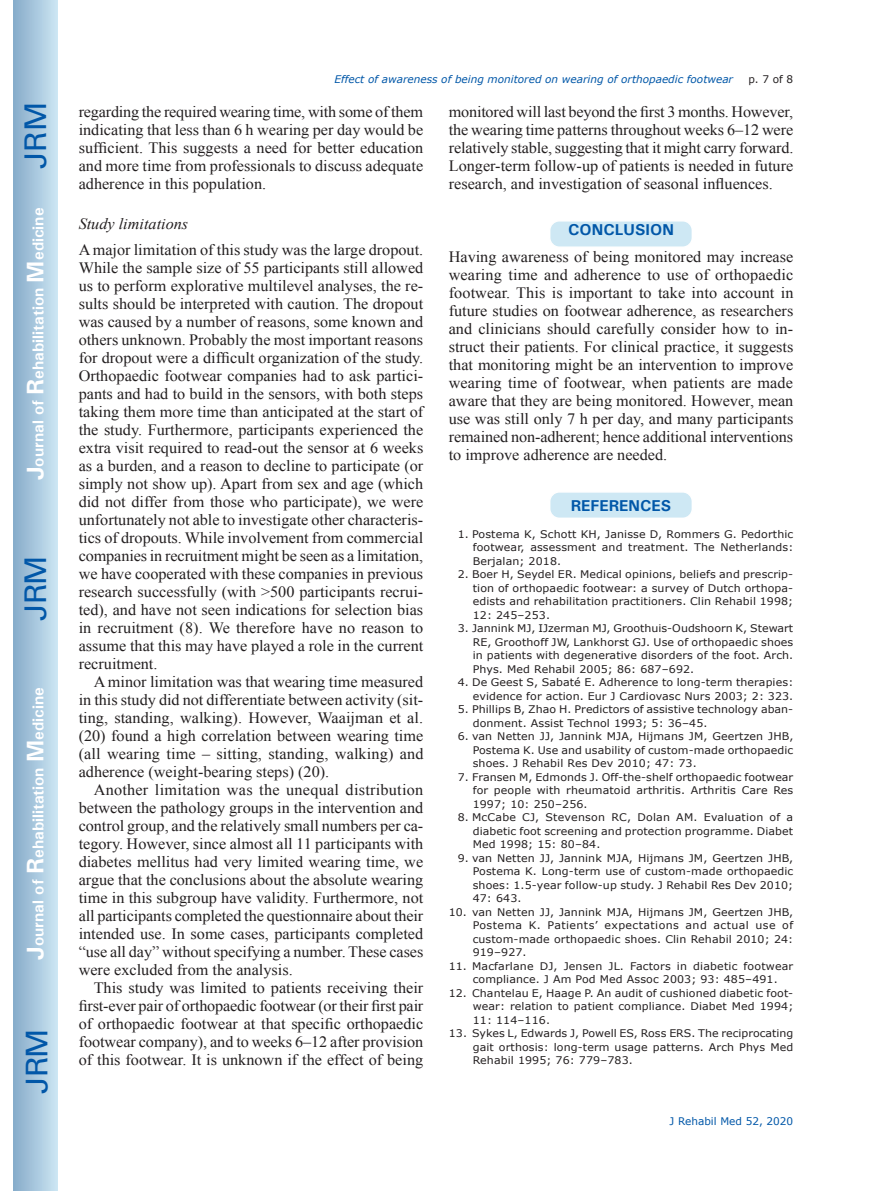
<style>
.page{position:relative;width:872px;height:1191px;background:#fff}
.page>*{position:absolute;margin:0;border:0;box-sizing:border-box;transform-origin:0 0}
.t1{font:30px "Univers";letter-spacing:-.03em;color:#0157a8}
.t2{font:15.75px/18px "Times New Roman";color:#231f20;text-align:justify}
.t3{font:700 15.75px "Univers";color:#fff}
.t4{font:700 15.75px "Univers";color:#0157a8}
.t5{font:italic 15.75px "Times New Roman";color:#231f20}
.t6{font:10.5px/13.5px "Verdana";letter-spacing:.01em;color:#231f20;text-align:justify;scale:1.05 1}
.t7{font:italic 10.5px "Verdana";color:#0157a8}
.t8{font:10.5px "Verdana";color:#0157a8}
.t9{font:10.5px "Verdana";letter-spacing:.01em;color:#231f20}
.s1{font-size:24px}
</style>
<div class="page">
<div style="left:14px;top:0;width:43px;height:1191px;background:linear-gradient(to right,#88acca,#cbe5f2)"></div>
<div style="left:549px;top:221px;width:143px;height:26px;background:#cee8f4;border-radius:10px"></div>
<div style="left:549px;top:220px;width:144px;height:28px;border:2px solid #fff;border-radius:10px"></div>
<div style="left:549px;top:492px;width:143px;height:26px;background:#cee8f4;border-radius:10px"></div>
<div style="left:549px;top:491px;width:144px;height:28px;border:2px solid #fff;border-radius:10px"></div>
<h1 class="t1" style="left:18px;top:169px;width:68px;rotate:-90deg">JRM</h1>
<p class="t3" style="left:28px;top:480px;width:274px;rotate:-90deg"><span class="s1">J</span>ournal of <span class="s1">R</span>ehabilitation <span class="s1">M</span>edicine</p>
<h1 class="t1" style="left:18px;top:620px;width:67px;rotate:-90deg">JRM</h1>
<p class="t3" style="left:28px;top:959px;width:274px;rotate:-90deg"><span class="s1">J</span>ournal of <span class="s1">R</span>ehabilitation <span class="s1">M</span>edicine</p>
<h1 class="t1" style="left:19px;top:1093px;width:67px;rotate:-90deg">JRM</h1>
<p class="t7" style="left:334px;top:72px;width:400px">Effect of awareness of being monitored on wearing of orthopaedic footwear</p>
<p class="t9" style="left:748px;top:72px;width:46px">p. 7 of 8</p>
<p class="t2" style="left:79px;top:103px;width:346px">regarding the required wearing time, with some of them indicating that less than 6 h wearing per day would be sufficient. This suggests a need for better education and more time from professionals to discuss adequate adherence in this population.</p>
<p class="t5" style="left:79px;top:213px;width:111px">Study limitations</p>
<p class="t2" style="left:79px;top:240px;width:346px">A major limitation of this study was the large dropout.<br>While the sample size of 55 participants still allowed us to perform explorative multilevel analyses, the re&shy;sults should be interpreted with caution. The dropout was caused by a number of reasons, some known and others unknown. Probably the most important reasons for dropout were a difficult organization of the study.<br>Orthopaedic footwear companies had to ask partici&shy;pants and had to build in the sensors, with both steps taking them more time than anticipated at the start of the study. Furthermore, participants experienced the extra visit required to read-out the sensor at 6 weeks as a burden, and a reason to decline to participate (or simply not show up). Apart from sex and age (which did not differ from those who participate), we were unfortunately not able to investigate other characteris&shy;tics of dropouts. While involvement from commercial companies in recruitment might be seen as a limitation, we have cooperated with these companies in previous research successfully (with &gt;500 participants recrui&shy;ted), and have not seen indications for selection bias in recruitment (8). We therefore have no reason to assume that this may have played a role in the current recruitment.</p>
<p class="t2" style="left:79px;top:672px;width:346px;text-indent:15px">A minor limitation was that wearing time measured in this study did not differentiate between activity (sit&shy;ting, standing, walking). However, Waaijman et al. (20) found a high correlation between wearing time (all wearing time – sitting, standing, walking) and adherence (weight-bearing steps) (20).</p>
<p class="t2" style="left:79px;top:780px;width:346px;text-indent:15px">Another limitation was the unequal distribution between the pathology groups in the intervention and control group, and the relatively small numbers per ca&shy;tegory. However, since almost all 11 participants with diabetes mellitus had very limited wearing time, we argue that the conclusions about the absolute wearing time in this subgroup have validity. Furthermore, not all participants completed the questionnaire about their intended use. In some cases, participants completed “use all day” without specifying a number. These cases were excluded from the analysis.</p>
<p class="t2" style="left:79px;top:978px;width:346px;text-indent:15px">This study was limited to patients receiving their first-ever pair of orthopaedic footwear (or their first pair of orthopaedic footwear at that specific orthopaedic footwear company), and to weeks 6–12 after provision of this footwear. It is unknown if the effect of being</p>
<p class="t2" style="left:449px;top:103px;width:346px">monitored will last beyond the first 3 months. However, the wearing time patterns throughout weeks 6–12 were relatively stable, suggesting that it might carry forward.<br>Longer-term follow-up of patients is needed in future research, and investigation of seasonal influences.</p>
<p class="t4" style="left:568px;top:220px;width:107px">CONCLUSION</p>
<p class="t2" style="left:449px;top:248px;width:346px">Having awareness of being monitored may increase wearing time and adherence to use of orthopaedic footwear. This is important to take into account in future studies on footwear adherence, as researchers and clinicians should carefully consider how to in&shy;struct their patients. For clinical practice, it suggests that monitoring might be an intervention to improve wearing time of footwear, when patients are made aware that they are being monitored. However, mean use was still only 7 h per day, and many participants remained non-adherent; hence additional interventions to improve adherence are needed.</p>
<p class="t4" style="left:571px;top:495px;width:102px">REFERENCES</p>
<p class="t6" style="left:473px;top:527px;width:307px;text-indent:-15px">1. Postema K, Schott KH, Janisse D, Rommers G. Pedorthic footwear, assessment and treatment. The Netherlands:<br>Berjalan; 2018.</p>
<p class="t6" style="left:473px;top:568px;width:307px;text-indent:-15px">2. Boer H, Seydel ER. Medical opinions, beliefs and prescrip&shy;tion of orthopaedic footwear: a survey of Dutch orthopa&shy;edists and rehabilitation practitioners. Clin Rehabil 1998; 12: 245–253.</p>
<p class="t6" style="left:473px;top:622px;width:307px;text-indent:-15px">3. Jannink MJ, IJzerman MJ, Groothuis-Oudshoorn K, Stewart RE, Groothoff JW, Lankhorst GJ. Use of orthopaedic shoes in patients with degenerative disorders of the foot. Arch.<br>Phys. Med Rehabil 2005; 86: 687–692.</p>
<p class="t6" style="left:458px;top:676px;width:321px;text-align:right">4. De Geest S, Sabaté E. Adherence to long-term therapies: evidence for action. Eur J Cardiovasc Nurs 2003; 2: 323.</p>
<p class="t6" style="left:473px;top:703px;width:307px;text-indent:-15px">5. Phillips B, Zhao H. Predictors of assistive technology aban&shy;donment. Assist Technol 1993; 5: 36–45.</p>
<p class="t6" style="left:473px;top:730px;width:307px;text-indent:-15px">6. van Netten JJ, Jannink MJA, Hijmans JM, Geertzen JHB, Postema K. Use and usability of custom-made orthopaedic shoes. J Rehabil Res Dev 2010; 47: 73.</p>
<p class="t6" style="left:473px;top:770px;width:307px;text-indent:-15px">7. Fransen M, Edmonds J. Off-the-shelf orthopaedic footwear for people with rheumatoid arthritis. Arthritis Care Res 1997; 10: 250–256.</p>
<p class="t6" style="left:473px;top:811px;width:307px;text-indent:-15px">8. McCabe CJ, Stevenson RC, Dolan AM. Evaluation of a diabetic foot screening and protection programme. Diabet Med 1998; 15: 80–84.</p>
<p class="t6" style="left:473px;top:851px;width:307px;text-indent:-15px">9. van Netten JJ, Jannink MJA, Hijmans JM, Geertzen JHB, Postema K. Long-term use of custom-made orthopaedic shoes: 1.5-year follow-up study. J Rehabil Res Dev 2010; 47: 643.</p>
<p class="t6" style="left:473px;top:905px;width:307px;text-indent:-24px">10. van Netten JJ, Jannink MJA, Hijmans JM, Geertzen JHB, Postema K. Patients’ expectations and actual use of custom-made orthopaedic shoes. Clin Rehabil 2010; 24:<br>919–927.</p>
<p class="t6" style="left:473px;top:959px;width:307px;text-indent:-24px">11. Macfarlane DJ, Jensen JL. Factors in diabetic footwear compliance. J Am Pod Med Assoc 2003; 93: 485–491.</p>
<p class="t6" style="left:473px;top:986px;width:307px;text-indent:-24px">12. Chantelau E, Haage P. An audit of cushioned diabetic foot&shy;wear: relation to patient compliance. Diabet Med 1994; 11: 114–116.</p>
<p class="t6" style="left:473px;top:1027px;width:307px;text-indent:-24px">13. Sykes L, Edwards J, Powell ES, Ross ERS. The reciprocating gait orthosis: long-term usage patterns. Arch Phys Med Rehabil 1995; 76: 779–783.</p>
<p class="t8" style="left:669px;top:1114px;width:125px">J Rehabil Med 52, 2020</p>
</div>
